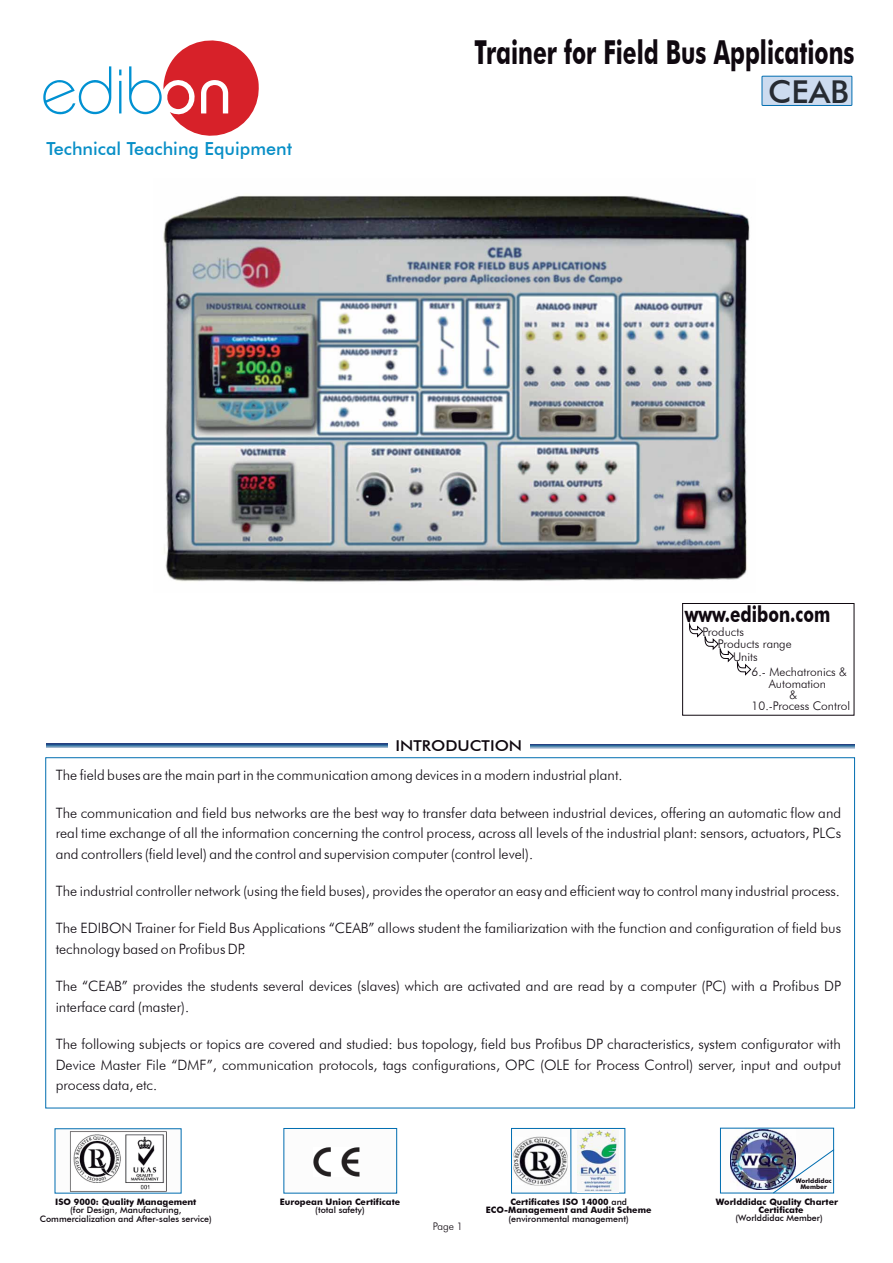
<style>
.page{position:relative;width:893px;height:1263px;background:#fff}
.page>*{position:absolute;margin:0;border:0;box-sizing:border-box;transform-origin:0 0}
.t1{font:700 33px "Futura BT";color:#0f080f;scale:.69 1}
.t2{font:500 31.5px "Futura BT";color:#262b32}
.t3{font:700 22.2px "Futura BT";color:#0f080f;scale:.77 1}
.t4{font:500 18px "Futura BT";color:#088fc7}
.t5{font:500 15px "Futura BT";color:#0f080f;scale:1.1 1}
.t6{font:300 14.25px/20.5px "Futura BT";color:#0d080f;text-align:justify}
.t7{font:300 11.85px "Futura BT";color:#0f080f}
.t8{font:300 10.5px "Futura BT";color:#0f080f}
.t9{font:700 8.85px/8.6px "Futura BT";color:#0f080f}
.t10{font:500 8.85px/8.6px "Futura BT";color:#0f080f;text-align:center}
.t11{font:700 6.3px/6px "Futura BT";color:#0f080f;text-align:center}
.s1{font-weight:500}
</style>
<div class="page">
<div style="left:762px;top:76px;width:90px;height:29px;background:#ccdbef"></div>
<div style="left:761px;top:76px;width:91px;height:30px;border:1px solid #006db0"></div>
<svg style="left:43px;top:66px;width:68px;height:49px"></svg>
<svg style="left:119px;top:70px;width:2px;height:43px"></svg>
<svg style="left:129px;top:40px;width:130px;height:96px"></svg>
<svg style="left:46px;top:744px;width:341px;height:4px"></svg>
<svg style="left:530px;top:744px;width:325px;height:4px"></svg>
<div style="left:682px;top:603px;width:172px;height:113px;border:1px solid #0f080f"></div>
<svg style="left:689px;top:622px;width:63px;height:54px"></svg>
<img style="left:69px;top:1131px;width:97px;height:61px">
<div style="left:720px;top:1128px;width:114px;height:65px;border:1px solid #006db0"></div>
<img style="left:730px;top:1130px;width:65px;height:60px">
<div style="left:283px;top:1128px;width:114px;height:66px;border:1px solid #006db0"></div>
<img style="left:313px;top:1147px;width:47px;height:30px">
<svg style="left:772px;top:1149px;width:63px;height:45px"></svg>
<div style="left:511px;top:1128px;width:114px;height:66px;border:1px solid #006db0"></div>
<img style="left:513px;top:1136px;width:54px;height:50px">
<hr style="left:570px;top:1129px;width:1px;height:64px;background:#006db0">
<img style="left:578px;top:1130px;width:41px;height:62px">
<img style="left:163px;top:195px;width:587px;height:387px">
<h1 class="t1" style="left:475px;top:32px;width:552px">Trainer for Field Bus Applications</h1>
<p class="t4" style="left:46px;top:137px;width:247px">Technical Teaching Equipment</p>
<h2 class="t2" style="left:768px;top:72px;width:82px">CEAB</h2>
<h3 class="t3" style="left:685px;top:601px;width:190px">www.edibon.com</h3>
<p class="t7" style="left:702px;top:625px;width:43px">Products</p>
<p class="t7" style="left:718px;top:637px;width:75px">Products range</p>
<p class="t7" style="left:733px;top:649px;width:26px">Units</p>
<p class="t7" style="left:752px;top:665px;width:97px">6.- Mechatronics &amp;</p>
<p class="t7" style="left:769px;top:676px;width:59px">Automation</p>
<p class="t7" style="left:789px;top:688px;width:9px">&amp;</p>
<p class="t7" style="left:752px;top:699px;width:100px">10.-Process Control</p>
<p class="t5" style="left:395px;top:736px;width:117px">INTRODUCTION</p>
<p class="t6" style="left:56px;top:765px;width:568px">The field buses are the main part in the communication among devices in a modern industrial plant.</p>
<p class="t6" style="left:56px;top:802px;width:787px">The communication and field bus networks are the best way to transfer data between industrial devices, offering an automatic flow and real time exchange of all the information concerning the control process, across all levels of the industrial plant: sensors, actuators, PLCs and controllers (field level) and the control and supervision computer (control level).</p>
<p class="t6" style="left:56px;top:881px;width:786px">The industrial controller network (using the field buses), provides the operator an easy and efficient way to control many industrial process.</p>
<p class="t6" style="left:56px;top:918px;width:787px">The EDIBON Trainer for Field Bus Applications “CEAB” allows student the familiarization with the function and configuration of field bus technology based on Profibus DP.</p>
<p class="t6" style="left:56px;top:976px;width:787px">The “CEAB” provides the students several devices (slaves) which are activated and are read by a computer (PC) with a Profibus DP interface card (master).</p>
<p class="t6" style="left:56px;top:1034px;width:787px">The following subjects or topics are covered and studied: bus topology, field bus Profibus DP characteristics, system configurator with Device Master File “DMF”, communication protocols, tags configurations, OPC (OLE for Process Control) server, input and output process data, etc.</p>
<p class="t11" style="left:795px;top:1178px;width:38px">Worlddidac<br>Member</p>
<p class="t9" style="left:280px;top:1197px;width:122px">European Union Certificate</p>
<p class="t10" style="left:315px;top:1206px;width:51px">(total safety)</p>
<p class="t9" style="left:55px;top:1197px;width:143px">ISO 9000: Quality Management</p>
<p class="t10" style="left:40px;top:1206px;width:174px">(for Design, Manufacturing,<br>Commercialization and After-sales service)</p>
<p class="t9" style="left:486px;top:1197px;width:167px;text-align:center">Certificates ISO 14000 <span class="s1">and<br></span>ECO-Management and Audit Scheme</p>
<p class="t10" style="left:509px;top:1214px;width:122px">(environmental management)</p>
<p class="t8" style="left:433px;top:1220px;width:32px">Page 1</p>
<p class="t9" style="left:758px;top:1197px;width:81px;text-indent:-43px">Worlddidac Quality Charter<br>Certificate</p>
<p class="t10" style="left:736px;top:1214px;width:89px">(Worlddidac Member)</p>
</div>
